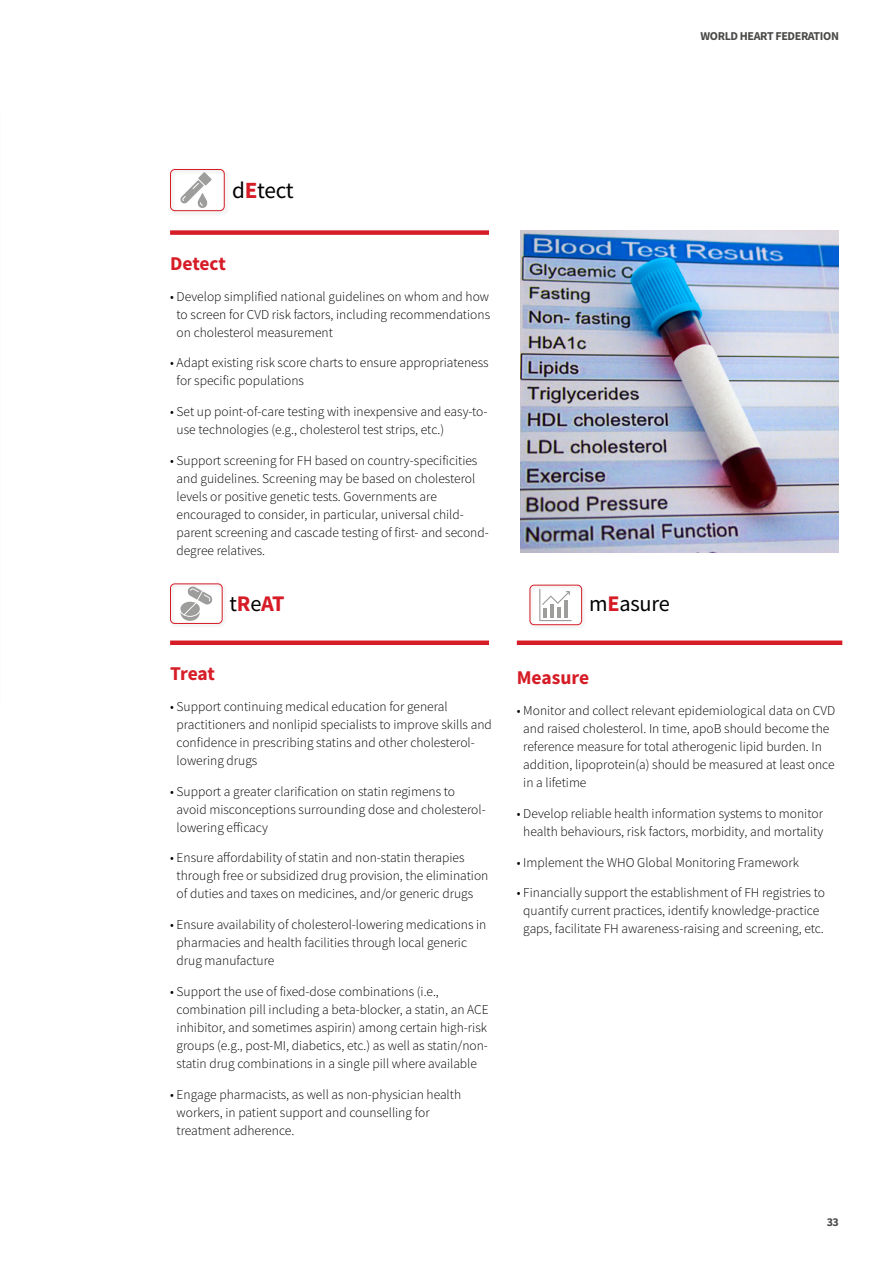
<style>
.page{position:relative;width:893px;height:1263px;background:#fff}
.page>*{position:absolute;margin:0;border:0;box-sizing:border-box;transform-origin:0 0}
.t1{font:23.25px "Source Sans Pro";color:#000}
.t2{font:22.35px "Source Sans Pro";letter-spacing:-.01em;color:#000}
.t3{font:700 22.35px "Source Sans Pro";color:#d61c26}
.t4{font:700 19.5px "Source Sans Pro";letter-spacing:-.01em;color:#d61c26}
.t5{font:300 13.5px/18px "Source Sans Pro";color:#000}
.t6{font:700 12px "Source Sans Pro";letter-spacing:-.03em;color:#4a4a49}
.s1{font-weight:700;color:#d61c26}
.s2{font-weight:400;color:#000}
</style>
<div class="page">
<div style="left:170px;top:169px;width:55px;height:42px;border:1px solid #d61c26;border-radius:4px"></div>
<svg style="left:180px;top:172px;width:32px;height:36px"></svg>
<div style="left:170px;top:230px;width:319px;height:5px;background:#d61c26"></div>
<div style="left:170px;top:640px;width:319px;height:5px;background:#d61c26"></div>
<div style="left:170px;top:583px;width:53px;height:41px;border:1px solid #d61c26;border-radius:4px"></div>
<svg style="left:180px;top:586px;width:33px;height:35px"></svg>
<div style="left:528px;top:583px;width:59px;height:46px;background:#000;opacity:.23"></div>
<div style="left:529px;top:585px;width:53px;height:40px;border:1px solid #d61c26;border-radius:4px"></div>
<svg style="left:539px;top:589px;width:33px;height:32px"></svg>
<div style="left:517px;top:640px;width:325px;height:5px;background:#d61c26"></div>
<img style="left:520px;top:230px;width:319px;height:323px">
<p class="t6" style="left:700px;top:28px;width:140px">WORLD HEART FEDERATION</p>
<h1 class="t1" style="left:232px;top:175px;width:63px">d<span class="s1">E</span>tect</h1>
<h3 class="t4" style="left:170px;top:250px;width:57px">Detect</h3>
<p class="t5" style="left:177px;top:287px;width:315px;text-align:justify;text-indent:-6px">• Develop simplified national guidelines on whom and how to screen for CVD risk factors, including recommendations on cholesterol measurement</p>
<p class="t5" style="left:177px;top:354px;width:314px;text-indent:-6px">• Adapt existing risk score charts to ensure appropriateness for specific populations</p>
<p class="t5" style="left:177px;top:403px;width:313px;text-indent:-6px">• Set up point-of-care testing with inexpensive and easy-to&shy;use technologies (e.g., cholesterol test strips, etc.)</p>
<p class="t5" style="left:177px;top:451px;width:314px;text-indent:-6px">• Support screening for FH based on country-specificities and guidelines. Screening may be based on cholesterol levels or positive genetic tests. Governments are encouraged to consider, in particular, universal child&shy;parent screening and cascade testing of first- and second&shy;degree relatives.</p>
<h2 class="t3" style="left:230px;top:589px;width:56px"><span class="s2">t</span>R<span class="s2">e</span>AT</h2>
<h2 class="t2" style="left:589px;top:590px;width:82px">m<span class="s1">E</span>asure</h2>
<h3 class="t4" style="left:170px;top:660px;width:46px">Treat</h3>
<p class="t5" style="left:177px;top:697px;width:317px;text-indent:-6px">• Support continuing medical education for general practitioners and nonlipid specialists to improve skills and confidence in prescribing statins and other cholesterol&shy;lowering drugs</p>
<p class="t5" style="left:177px;top:782px;width:311px;text-indent:-6px">• Support a greater clarification on statin regimens to avoid misconceptions surrounding dose and cholesterol&shy;lowering efficacy</p>
<p class="t5" style="left:177px;top:849px;width:313px;text-indent:-6px">• Ensure affordability of statin and non-statin therapies through free or subsidized drug provision, the elimination of duties and taxes on medicines, and/or generic drugs</p>
<p class="t5" style="left:177px;top:916px;width:311px;text-indent:-6px">• Ensure availability of cholesterol-lowering medications in pharmacies and health facilities through local generic drug manufacture</p>
<p class="t5" style="left:177px;top:982px;width:314px;text-indent:-6px">• Support the use of fixed-dose combinations (i.e., combination pill including a beta-blocker, a statin, an ACE inhibitor, and sometimes aspirin) among certain high-risk groups (e.g., post-MI, diabetics, etc.) as well as statin/non&shy;statin drug combinations in a single pill where available</p>
<p class="t5" style="left:177px;top:1085px;width:286px;text-indent:-6px">• Engage pharmacists, as well as non-physician health workers, in patient support and counselling for treatment adherence.</p>
<h3 class="t4" style="left:517px;top:665px;width:74px">Measure</h3>
<p class="t5" style="left:523px;top:702px;width:314px;text-indent:-6px">• Monitor and collect relevant epidemiological data on CVD and raised cholesterol. In time, apoB should become the reference measure for total atherogenic lipid burden. In addition, lipoprotein(a) should be measured at least once in a lifetime</p>
<p class="t5" style="left:517px;top:804px;width:308px;text-align:center">• Develop reliable health information systems to monitor health behaviours, risk factors, morbidity, and mortality</p>
<p class="t5" style="left:517px;top:853px;width:284px">• Implement the WHO Global Monitoring Framework</p>
<p class="t5" style="left:517px;top:884px;width:310px;text-align:center">• Financially support the establishment of FH registries to quantify current practices, identify knowledge-practice gaps, facilitate FH awareness-raising and screening, etc.</p>
<p class="t6" style="left:827px;top:1214px;width:14px">33</p>
</div>
